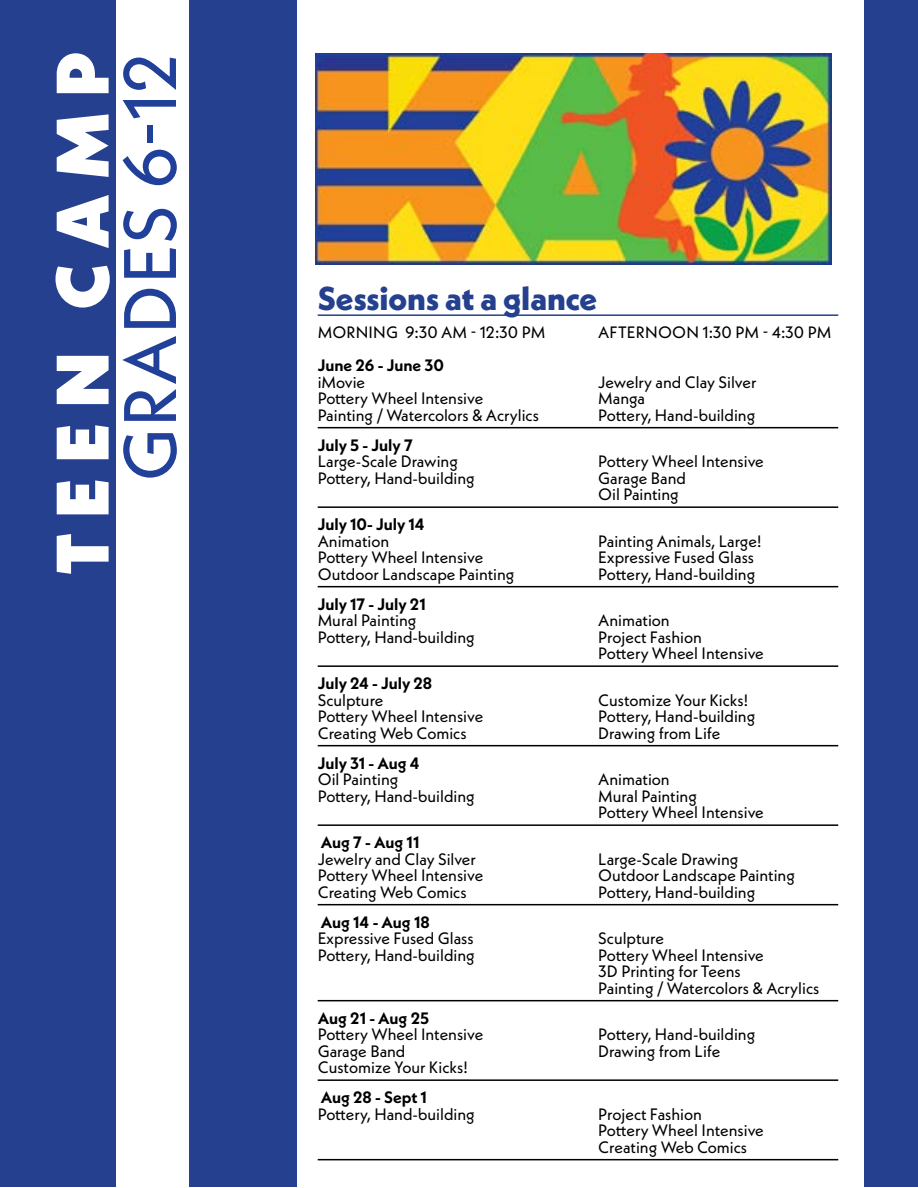
<style>
.page{position:relative;width:918px;height:1188px;background:#fff}
.page>*{position:absolute;margin:0;border:0;box-sizing:border-box;transform-origin:0 0}
.t1{font:74.1px "Neue Kabel";letter-spacing:.01em;color:#214099}
.t2{font:900 74.1px "Neue Kabel";letter-spacing:.21em;color:#fff}
.t3{font:800 33px "Neue Kabel";color:#25408f}
.t4{font:16.5px/16.5px "Neue Kabel";color:#000}
.t5{font:700 16.5px "Neue Kabel";color:#000}
</style>
<div class="page">
<div style="left:189px;top:0;width:729px;height:1186px;background:#25408f"></div>
<div style="left:0;top:0;width:116px;height:1186px;background:#25408f"></div>
<div style="left:297px;top:0;width:567px;height:1188px;background:#fff"></div>
<hr style="left:318px;top:314px;width:520px;height:2px;background:#25408f">
<hr style="left:318px;top:427px;width:520px;height:1px;background:#000">
<hr style="left:318px;top:506px;width:520px;height:2px;background:#000">
<hr style="left:318px;top:586px;width:520px;height:1px;background:#000">
<hr style="left:318px;top:665px;width:520px;height:2px;background:#000">
<hr style="left:318px;top:745px;width:520px;height:1px;background:#000">
<hr style="left:318px;top:824px;width:520px;height:2px;background:#000">
<hr style="left:318px;top:904px;width:520px;height:1px;background:#000">
<hr style="left:318px;top:1000px;width:520px;height:1px;background:#000">
<hr style="left:318px;top:1079px;width:520px;height:2px;background:#000">
<hr style="left:318px;top:1159px;width:520px;height:1px;background:#000">
<img style="left:315px;top:54px;width:517px;height:211px">
<h1 class="t2" style="left:36px;top:574px;width:524px;rotate:-90deg">TEEN CAMP</h1>
<h1 class="t1" style="left:103px;top:482px;width:431px;rotate:-90deg">GRADES 6-12</h1>
<h2 class="t3" style="left:318px;top:278px;width:281px">Sessions at a glance</h2>
<p class="t4" style="left:318px;top:324px;width:229px">MORNING 9:30 AM - 12:30 PM</p>
<p class="t4" style="left:598px;top:324px;width:235px">AFTERNOON 1:30 PM - 4:30 PM</p>
<p class="t5" style="left:318px;top:355px;width:128px">June 26 - June 30</p>
<p class="t4" style="left:318px;top:374px;width:49px">iMovie</p>
<p class="t4" style="left:598px;top:374px;width:160px">Jewelry and Clay Silver</p>
<p class="t4" style="left:318px;top:390px;width:167px">Pottery Wheel Intensive</p>
<p class="t4" style="left:598px;top:390px;width:48px">Manga</p>
<p class="t4" style="left:318px;top:407px;width:223px">Painting / Watercolors &amp; Acrylics</p>
<p class="t4" style="left:598px;top:407px;width:159px">Pottery, Hand-building</p>
<p class="t5" style="left:318px;top:435px;width:97px">July 5 - July 7</p>
<p class="t4" style="left:318px;top:453px;width:142px">Large-Scale Drawing</p>
<p class="t4" style="left:598px;top:453px;width:167px">Pottery Wheel Intensive</p>
<p class="t4" style="left:318px;top:470px;width:159px">Pottery, Hand-building</p>
<p class="t4" style="left:598px;top:470px;width:89px">Garage Band<br>Oil Painting</p>
<p class="t5" style="left:318px;top:514px;width:109px">July 10- July 14</p>
<p class="t4" style="left:318px;top:533px;width:73px">Animation</p>
<p class="t4" style="left:598px;top:533px;width:165px">Painting Animals, Large!</p>
<p class="t4" style="left:318px;top:549px;width:167px">Pottery Wheel Intensive</p>
<p class="t4" style="left:598px;top:549px;width:157px">Expressive Fused Glass</p>
<p class="t4" style="left:318px;top:566px;width:198px">Outdoor Landscape Painting</p>
<p class="t4" style="left:598px;top:566px;width:159px">Pottery, Hand-building</p>
<p class="t5" style="left:318px;top:594px;width:110px">July 17 - July 21</p>
<p class="t4" style="left:318px;top:612px;width:100px">Mural Painting</p>
<p class="t4" style="left:598px;top:612px;width:73px">Animation</p>
<p class="t4" style="left:318px;top:629px;width:159px">Pottery, Hand-building</p>
<p class="t4" style="left:598px;top:629px;width:167px">Project Fashion<br>Pottery Wheel Intensive</p>
<p class="t5" style="left:318px;top:673px;width:116px">July 24 - July 28</p>
<p class="t4" style="left:318px;top:692px;width:67px">Sculpture</p>
<p class="t4" style="left:598px;top:692px;width:152px">Customize Your Kicks!</p>
<p class="t4" style="left:318px;top:708px;width:167px">Pottery Wheel Intensive</p>
<p class="t4" style="left:598px;top:708px;width:159px">Pottery, Hand-building</p>
<p class="t4" style="left:318px;top:725px;width:150px">Creating Web Comics</p>
<p class="t4" style="left:598px;top:725px;width:124px">Drawing from Life</p>
<p class="t5" style="left:318px;top:753px;width:104px">July 31 - Aug 4</p>
<p class="t4" style="left:318px;top:771px;width:82px">Oil Painting</p>
<p class="t4" style="left:598px;top:771px;width:73px">Animation</p>
<p class="t4" style="left:318px;top:788px;width:159px">Pottery, Hand-building</p>
<p class="t4" style="left:598px;top:788px;width:167px">Mural Painting<br>Pottery Wheel Intensive</p>
<p class="t5" style="left:321px;top:832px;width:100px">Aug 7 - Aug 11</p>
<p class="t4" style="left:318px;top:851px;width:160px">Jewelry and Clay Silver</p>
<p class="t4" style="left:598px;top:851px;width:142px">Large-Scale Drawing</p>
<p class="t4" style="left:318px;top:867px;width:167px">Pottery Wheel Intensive</p>
<p class="t4" style="left:598px;top:867px;width:198px">Outdoor Landscape Painting</p>
<p class="t4" style="left:318px;top:884px;width:150px">Creating Web Comics</p>
<p class="t4" style="left:598px;top:884px;width:159px">Pottery, Hand-building</p>
<p class="t5" style="left:321px;top:912px;width:110px">Aug 14 - Aug 18</p>
<p class="t4" style="left:318px;top:930px;width:157px">Expressive Fused Glass</p>
<p class="t4" style="left:598px;top:930px;width:67px">Sculpture</p>
<p class="t4" style="left:318px;top:947px;width:159px">Pottery, Hand-building</p>
<p class="t4" style="left:598px;top:947px;width:223px">Pottery Wheel Intensive<br>3D Printing for Teens<br>Painting / Watercolors &amp; Acrylics</p>
<p class="t5" style="left:318px;top:1008px;width:113px">Aug 21 - Aug 25</p>
<p class="t4" style="left:318px;top:1026px;width:167px">Pottery Wheel Intensive</p>
<p class="t4" style="left:598px;top:1026px;width:159px">Pottery, Hand-building</p>
<p class="t4" style="left:318px;top:1043px;width:89px">Garage Band</p>
<p class="t4" style="left:598px;top:1043px;width:124px">Drawing from Life</p>
<p class="t4" style="left:318px;top:1059px;width:152px">Customize Your Kicks!</p>
<p class="t5" style="left:321px;top:1087px;width:108px">Aug 28 - Sept 1</p>
<p class="t4" style="left:318px;top:1106px;width:159px">Pottery, Hand-building</p>
<p class="t4" style="left:598px;top:1106px;width:167px">Project Fashion<br>Pottery Wheel Intensive<br>Creating Web Comics</p>
</div>
